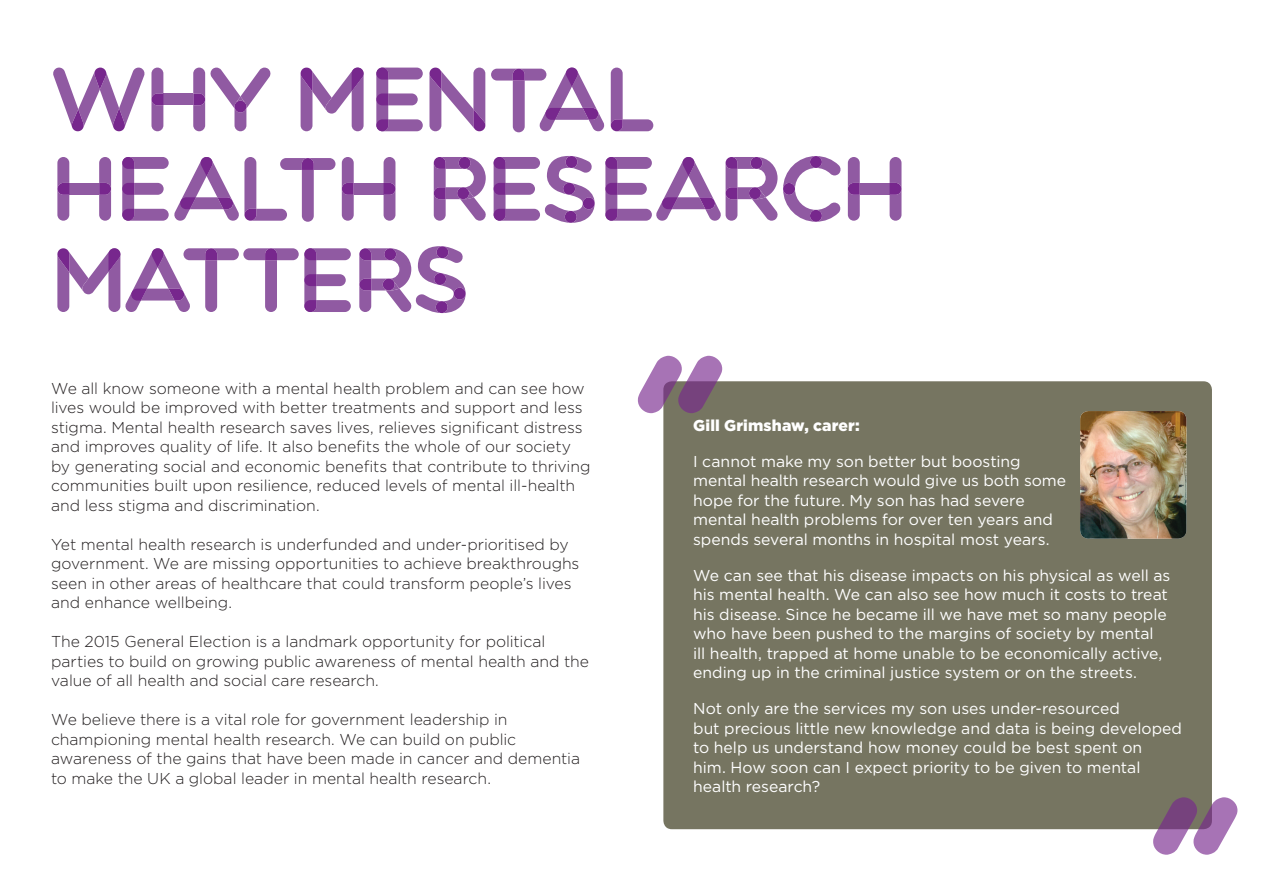
<style>
.page{position:relative;width:1263px;height:893px;background:#fff}
.page>*{position:absolute;margin:0;border:0;box-sizing:border-box;transform-origin:0 0}
.t1{font:300 15.75px/19.5px "Gotham";color:#231f20}
.t2{font:15.75px/19.5px "Gotham";color:#fff}
.t3{font:900 15.75px "Gotham";letter-spacing:.01em;color:#fff}
</style>
<div class="page">
<svg style="left:53px;top:68px;width:92px;height:63px"></svg>
<div style="left:163px;top:93px;width:30px;height:12px;background:#905aa2"></div>
<svg style="left:151px;top:68px;width:12px;height:63px"></svg>
<svg style="left:193px;top:68px;width:78px;height:63px"></svg>
<div style="left:69px;top:183px;width:30px;height:12px;background:#905aa2"></div>
<svg style="left:57px;top:157px;width:12px;height:64px"></svg>
<svg style="left:99px;top:157px;width:12px;height:64px"></svg>
<div style="left:354px;top:183px;width:30px;height:12px;background:#905aa2"></div>
<svg style="left:342px;top:157px;width:12px;height:64px"></svg>
<svg style="left:384px;top:157px;width:11px;height:64px"></svg>
<div style="left:860px;top:183px;width:30px;height:12px;background:#905aa2"></div>
<svg style="left:848px;top:157px;width:12px;height:64px"></svg>
<svg style="left:890px;top:157px;width:11px;height:64px"></svg>
<div style="left:376px;top:68px;width:12px;height:63px;background:#905aa2;border-radius:6px"></div>
<svg style="left:376px;top:68px;width:47px;height:11px"></svg>
<svg style="left:376px;top:119px;width:47px;height:12px"></svg>
<svg style="left:376px;top:93px;width:42px;height:12px"></svg>
<svg style="left:301px;top:67px;width:63px;height:64px"></svg>
<svg style="left:429px;top:68px;width:56px;height:63px"></svg>
<svg style="left:611px;top:68px;width:42px;height:63px"></svg>
<svg style="left:434px;top:157px;width:52px;height:64px"></svg>
<svg style="left:605px;top:156px;width:236px;height:66px"></svg>
<svg style="left:359px;top:246px;width:107px;height:67px"></svg>
<svg style="left:494px;top:156px;width:101px;height:67px"></svg>
<svg style="left:57px;top:248px;width:294px;height:64px"></svg>
<svg style="left:122px;top:157px;width:213px;height:65px"></svg>
<svg style="left:491px;top:67px;width:114px;height:65px"></svg>
<div style="left:663px;top:381px;width:549px;height:448px;background:#767561;border-radius:9px"></div>
<img style="left:1080px;top:411px;width:106px;height:128px">
<svg style="left:1153px;top:797px;width:84px;height:58px"></svg>
<svg style="left:638px;top:356px;width:84px;height:57px"></svg>
<p class="t1" style="left:51px;top:378px;width:541px">We all know someone with a mental health problem and can see how lives would be improved with better treatments and support and less stigma. Mental health research saves lives, relieves significant distress and improves quality of life. It also benefits the whole of our society by generating social and economic benefits that contribute to thriving communities built upon resilience, reduced levels of mental ill-health and less stigma and discrimination.</p>
<p class="t1" style="left:51px;top:534px;width:530px">Yet mental health research is underfunded and under-prioritised by government. We are missing opportunities to achieve breakthroughs seen in other areas of healthcare that could transform people’s lives and enhance wellbeing.</p>
<p class="t1" style="left:51px;top:632px;width:540px">The 2015 General Election is a landmark opportunity for political parties to build on growing public awareness of mental health and the value of all health and social care research.</p>
<p class="t1" style="left:51px;top:710px;width:531px">We believe there is a vital role for government leadership in championing mental health research. We can build on public awareness of the gains that have been made in cancer and dementia to make the UK a global leader in mental health research.</p>
<p class="t3" style="left:693px;top:414px;width:168px">Gill Grimshaw, carer:</p>
<p class="t2" style="left:693px;top:451px;width:374px">I cannot make my son better but boosting mental health research would give us both some hope for the future. My son has had severe mental health problems for over ten years and spends several months in hospital most years.</p>
<p class="t2" style="left:693px;top:565px;width:479px">We can see that his disease impacts on his physical as well as his mental health. We can also see how much it costs to treat his disease. Since he became ill we have met so many people who have been pushed to the margins of society by mental<br>ill health, trapped at home unable to be economically active, ending up in the criminal justice system or on the streets.</p>
<p class="t2" style="left:693px;top:699px;width:490px">Not only are the services my son uses under-resourced<br>but precious little new knowledge and data is being developed to help us understand how money could be best spent on<br>him. How soon can I expect priority to be given to mental health research?</p>
</div>
